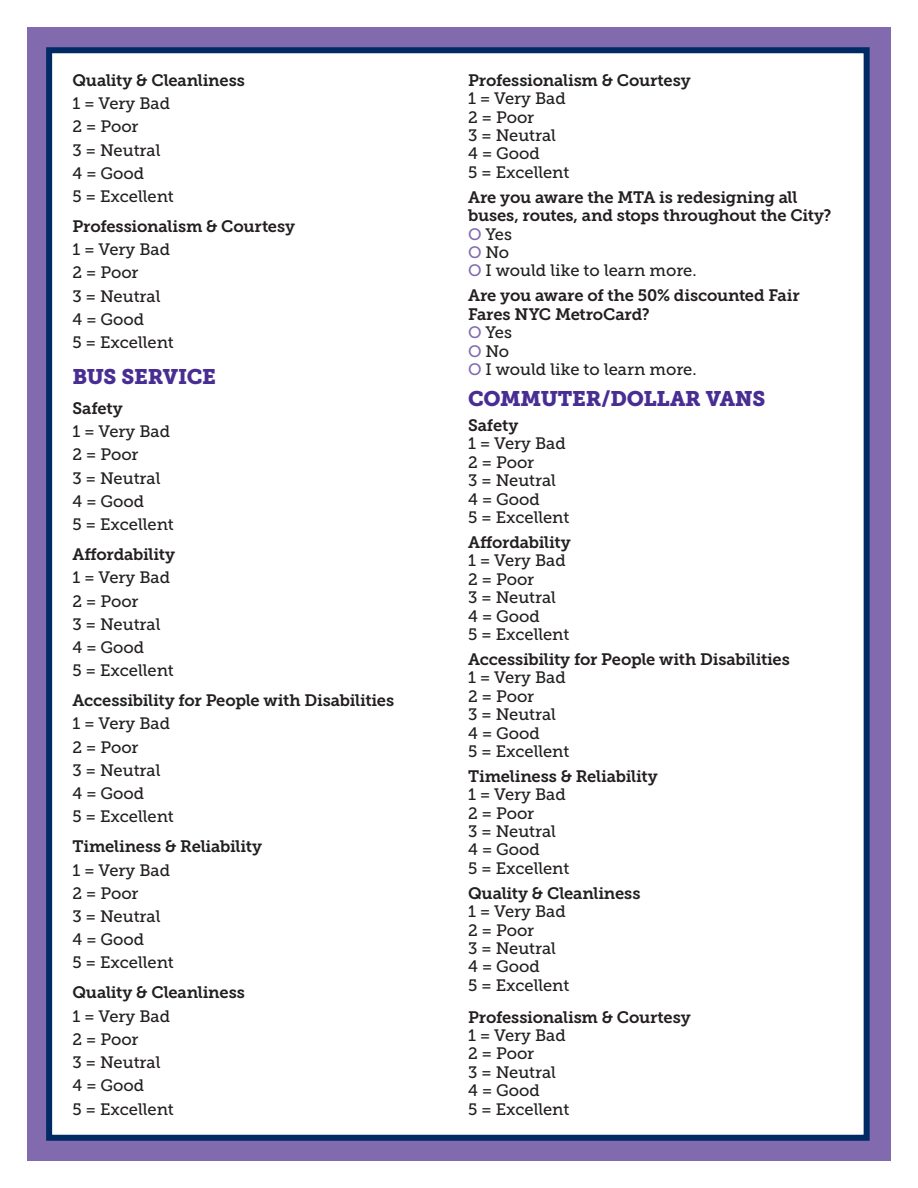
<style>
.page{position:relative;width:918px;height:1188px;background:#fff}
.page>*{position:absolute;margin:0;border:0;box-sizing:border-box;transform-origin:0 0}
.t1{font:21px "Museo Slab 900";letter-spacing:-.015em;color:#482e92}
.t2{font:16.5px "Museo Slab 500";color:#231f20}
.t3{font:16.5px/18.3px "Museo Slab 700";letter-spacing:-.01em;color:#231f20}
.s1{color:#826aaf}
</style>
<div class="page">
<div style="left:27px;top:27px;width:864px;height:1134px;background:#826aaf"></div>
<div style="left:49px;top:50px;width:818px;height:1088px;background:#fff"></div>
<div style="left:46px;top:47px;width:824px;height:1094px;border:6px solid #002a64"></div>
<p class="t3" style="left:72px;top:71px;width:174px">Quality &amp; Cleanliness</p>
<p class="t2" style="left:72px;top:94px;width:99px">1 = Very Bad</p>
<p class="t2" style="left:72px;top:117px;width:68px">2 = Poor</p>
<p class="t2" style="left:72px;top:141px;width:90px">3 = Neutral</p>
<p class="t2" style="left:72px;top:164px;width:73px">4 = Good</p>
<p class="t2" style="left:72px;top:187px;width:103px">5 = Excellent</p>
<p class="t3" style="left:72px;top:217px;width:224px">Professionalism &amp; Courtesy</p>
<p class="t2" style="left:72px;top:240px;width:99px">1 = Very Bad</p>
<p class="t2" style="left:72px;top:264px;width:68px">2 = Poor</p>
<p class="t2" style="left:72px;top:287px;width:90px">3 = Neutral</p>
<p class="t2" style="left:72px;top:310px;width:73px">4 = Good</p>
<p class="t2" style="left:72px;top:333px;width:103px">5 = Excellent</p>
<p class="t1" style="left:72px;top:365px;width:145px">BUS SERVICE</p>
<p class="t3" style="left:72px;top:399px;width:52px">Safety</p>
<p class="t2" style="left:72px;top:422px;width:99px">1 = Very Bad</p>
<p class="t2" style="left:72px;top:446px;width:68px">2 = Poor</p>
<p class="t2" style="left:72px;top:469px;width:90px">3 = Neutral</p>
<p class="t2" style="left:72px;top:492px;width:73px">4 = Good</p>
<p class="t2" style="left:72px;top:515px;width:103px">5 = Excellent</p>
<p class="t3" style="left:72px;top:545px;width:104px">Affordability</p>
<p class="t2" style="left:72px;top:568px;width:99px">1 = Very Bad</p>
<p class="t2" style="left:72px;top:592px;width:68px">2 = Poor</p>
<p class="t2" style="left:72px;top:615px;width:90px">3 = Neutral</p>
<p class="t2" style="left:72px;top:638px;width:73px">4 = Good</p>
<p class="t2" style="left:72px;top:661px;width:103px">5 = Excellent</p>
<p class="t3" style="left:72px;top:691px;width:323px">Accessibility for People with Disabilities</p>
<p class="t2" style="left:72px;top:715px;width:99px">1 = Very Bad</p>
<p class="t2" style="left:72px;top:738px;width:68px">2 = Poor</p>
<p class="t2" style="left:72px;top:761px;width:90px">3 = Neutral</p>
<p class="t2" style="left:72px;top:784px;width:73px">4 = Good</p>
<p class="t2" style="left:72px;top:807px;width:103px">5 = Excellent</p>
<p class="t3" style="left:72px;top:838px;width:191px">Timeliness &amp; Reliability</p>
<p class="t2" style="left:72px;top:861px;width:99px">1 = Very Bad</p>
<p class="t2" style="left:72px;top:884px;width:68px">2 = Poor</p>
<p class="t2" style="left:72px;top:907px;width:90px">3 = Neutral</p>
<p class="t2" style="left:72px;top:930px;width:73px">4 = Good</p>
<p class="t2" style="left:72px;top:954px;width:103px">5 = Excellent</p>
<p class="t3" style="left:72px;top:984px;width:174px">Quality &amp; Cleanliness</p>
<p class="t2" style="left:72px;top:1007px;width:99px">1 = Very Bad</p>
<p class="t2" style="left:72px;top:1030px;width:68px">2 = Poor</p>
<p class="t2" style="left:72px;top:1053px;width:90px">3 = Neutral</p>
<p class="t2" style="left:72px;top:1076px;width:73px">4 = Good</p>
<p class="t2" style="left:72px;top:1100px;width:103px">5 = Excellent</p>
<p class="t3" style="left:468px;top:71px;width:224px">Professionalism &amp; Courtesy</p>
<p class="t2" style="left:468px;top:89px;width:99px">1 = Very Bad</p>
<p class="t2" style="left:468px;top:108px;width:68px">2 = Poor</p>
<p class="t2" style="left:468px;top:126px;width:90px">3 = Neutral</p>
<p class="t2" style="left:468px;top:144px;width:73px">4 = Good</p>
<p class="t2" style="left:468px;top:163px;width:103px">5 = Excellent</p>
<p class="t3" style="left:468px;top:188px;width:365px">Are you aware the MTA is redesigning all buses, routes, and stops throughout the City?</p>
<p class="t2" style="left:468px;top:225px;width:46px"><span class="s1">O</span> Yes</p>
<p class="t2" style="left:468px;top:243px;width:43px"><span class="s1">O</span> No</p>
<p class="t2" style="left:468px;top:261px;width:230px"><span class="s1">O</span> I would like to learn more.</p>
<p class="t3" style="left:468px;top:287px;width:333px">Are you aware of the 50% discounted Fair<br>Fares NYC MetroCard?</p>
<p class="t2" style="left:468px;top:323px;width:46px"><span class="s1">O</span> Yes</p>
<p class="t2" style="left:468px;top:342px;width:43px"><span class="s1">O</span> No</p>
<p class="t2" style="left:468px;top:360px;width:230px"><span class="s1">O</span> I would like to learn more.</p>
<p class="t1" style="left:468px;top:386px;width:299px">COMMUTER/DOLLAR VANS</p>
<p class="t3" style="left:468px;top:416px;width:52px">Safety</p>
<p class="t2" style="left:468px;top:435px;width:99px">1 = Very Bad</p>
<p class="t2" style="left:468px;top:453px;width:68px">2 = Poor</p>
<p class="t2" style="left:468px;top:471px;width:90px">3 = Neutral</p>
<p class="t2" style="left:468px;top:490px;width:73px">4 = Good</p>
<p class="t2" style="left:468px;top:508px;width:103px">5 = Excellent</p>
<p class="t3" style="left:468px;top:533px;width:104px">Affordability</p>
<p class="t2" style="left:468px;top:552px;width:99px">1 = Very Bad</p>
<p class="t2" style="left:468px;top:570px;width:68px">2 = Poor</p>
<p class="t2" style="left:468px;top:588px;width:90px">3 = Neutral</p>
<p class="t2" style="left:468px;top:607px;width:73px">4 = Good</p>
<p class="t2" style="left:468px;top:625px;width:103px">5 = Excellent</p>
<p class="t3" style="left:468px;top:650px;width:323px">Accessibility for People with Disabilities</p>
<p class="t2" style="left:468px;top:669px;width:99px">1 = Very Bad</p>
<p class="t2" style="left:468px;top:687px;width:68px">2 = Poor</p>
<p class="t2" style="left:468px;top:705px;width:90px">3 = Neutral</p>
<p class="t2" style="left:468px;top:724px;width:73px">4 = Good</p>
<p class="t2" style="left:468px;top:742px;width:103px">5 = Excellent</p>
<p class="t3" style="left:468px;top:767px;width:191px">Timeliness &amp; Reliability</p>
<p class="t2" style="left:468px;top:785px;width:99px">1 = Very Bad</p>
<p class="t2" style="left:468px;top:804px;width:68px">2 = Poor</p>
<p class="t2" style="left:468px;top:822px;width:90px">3 = Neutral</p>
<p class="t2" style="left:468px;top:841px;width:73px">4 = Good</p>
<p class="t2" style="left:468px;top:859px;width:103px">5 = Excellent</p>
<p class="t3" style="left:468px;top:884px;width:174px">Quality &amp; Cleanliness</p>
<p class="t2" style="left:468px;top:902px;width:99px">1 = Very Bad</p>
<p class="t2" style="left:468px;top:921px;width:68px">2 = Poor</p>
<p class="t2" style="left:468px;top:939px;width:90px">3 = Neutral</p>
<p class="t2" style="left:468px;top:958px;width:73px">4 = Good</p>
<p class="t2" style="left:468px;top:976px;width:103px">5 = Excellent</p>
<p class="t3" style="left:468px;top:1008px;width:224px">Professionalism &amp; Courtesy</p>
<p class="t2" style="left:468px;top:1026px;width:99px">1 = Very Bad</p>
<p class="t2" style="left:468px;top:1045px;width:68px">2 = Poor</p>
<p class="t2" style="left:468px;top:1063px;width:90px">3 = Neutral</p>
<p class="t2" style="left:468px;top:1081px;width:73px">4 = Good</p>
<p class="t2" style="left:468px;top:1100px;width:103px">5 = Excellent</p>
</div>
